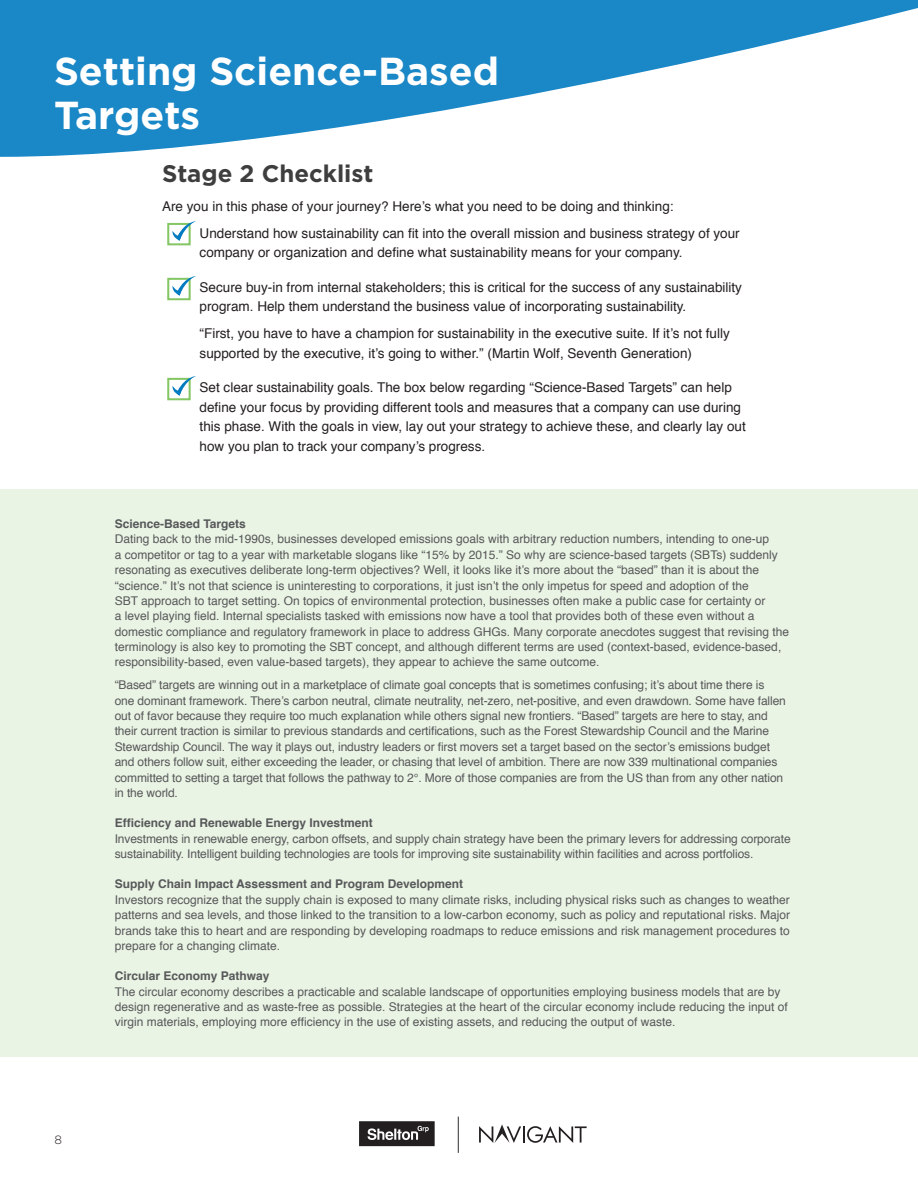
<style>
.page{position:relative;width:918px;height:1188px;background:#fff}
.page>*{position:absolute;margin:0;border:0;box-sizing:border-box;transform-origin:0 0}
.t1{font:700 39px "Gotham";color:#fff}
.t2{font:700 24px "Gotham";color:#3e3e3f}
.t3{font:13.5px/19.5px "Helvetica";color:#231f20}
.t4{font:12px/15.3px "Helvetica";color:#57585a}
.t5{font:300 12px "Gotham";color:#231f20}
.s1{font-weight:700}
</style>
<div class="page">
<div style="left:0;top:489px;width:918px;height:567px;background:#e8f3e1"></div>
<svg style="left:0;top:0;width:918px;height:157px;fill:#1a87c6"></svg>
<div style="left:167px;top:223px;width:24px;height:22px;border:2px solid #76c052"></div>
<svg style="left:172px;top:221px;width:24px;height:20px"></svg>
<div style="left:167px;top:278px;width:24px;height:22px;border:2px solid #76c052"></div>
<svg style="left:172px;top:276px;width:24px;height:20px"></svg>
<div style="left:167px;top:378px;width:24px;height:22px;border:2px solid #76c052"></div>
<svg style="left:172px;top:376px;width:24px;height:20px"></svg>
<svg style="left:359px;top:1121px;width:76px;height:25px;background:#484445"></svg>
<svg style="left:479px;top:1124px;width:108px;height:19px"></svg>
<hr style="left:458px;top:1117px;width:1px;height:36px;background:#231f20">
<p class="t1" style="left:54px;top:46px;width:447px">Setting Science-Based</p>
<p class="t1" style="left:54px;top:89px;width:148px">Targets</p>
<p class="t2" style="left:162px;top:157px;width:213px">Stage 2 Checklist</p>
<p class="t3" style="left:162px;top:197px;width:513px">Are you in this phase of your journey? Here’s what you need to be doing and thinking:</p>
<p class="t3" style="left:200px;top:224px;width:542px">Understand how sustainability can fit into the overall mission and business strategy of your company or organization and define what sustainability means for your company.</p>
<p class="t3" style="left:200px;top:278px;width:544px">Secure buy-in from internal stakeholders; this is critical for the success of any sustainability program. Help them understand the business value of incorporating sustainability.</p>
<p class="t3" style="left:200px;top:324px;width:532px">“First, you have to have a champion for sustainability in the executive suite. If it’s not fully supported by the executive, it’s going to wither.” (Martin Wolf, Seventh Generation)</p>
<p class="t3" style="left:200px;top:378px;width:548px">Set clear sustainability goals. The box below regarding “Science-Based Targets” can help define your focus by providing different tools and measures that a company can use during this phase. With the goals in view, lay out your strategy to achieve these, and clearly lay out how you plan to track your company’s progress.</p>
<p class="t5" style="left:55px;top:1132px;width:9px">8</p>
<p class="t4" style="left:115px;top:517px;width:676px"><span class="s1">Science-Based Targets<br></span>Dating back to the mid-1990s, businesses developed emissions goals with arbitrary reduction numbers, intending to one-up<br>a competitor or tag to a year with marketable slogans like “15% by 2015.” So why are science-based targets (SBTs) suddenly resonating as executives deliberate long-term objectives? Well, it looks like it’s more about the “based” than it is about the “science.” It’s not that science is uninteresting to corporations, it just isn’t the only impetus for speed and adoption of the<br>SBT approach to target setting. On topics of environmental protection, businesses often make a public case for certainty or<br>a level playing field. Internal specialists tasked with emissions now have a tool that provides both of these even without a domestic compliance and regulatory framework in place to address GHGs. Many corporate anecdotes suggest that revising the terminology is also key to promoting the SBT concept, and although different terms are used (context-based, evidence-based, responsibility-based, even value-based targets), they appear to achieve the same outcome.</p>
<p class="t4" style="left:115px;top:678px;width:673px">“Based” targets are winning out in a marketplace of climate goal concepts that is sometimes confusing; it’s about time there is one dominant framework. There’s carbon neutral, climate neutrality, net-zero, net-positive, and even drawdown. Some have fallen out of favor because they require too much explanation while others signal new frontiers. “Based” targets are here to stay, and their current traction is similar to previous standards and certifications, such as the Forest Stewardship Council and the Marine Stewardship Council. The way it plays out, industry leaders or first movers set a target based on the sector’s emissions budget and others follow suit, either exceeding the leader, or chasing that level of ambition. There are now 339 multinational companies committed to setting a target that follows the pathway to 2°. More of those companies are from the US than from any other nation in the world.</p>
<p class="t4" style="left:115px;top:816px;width:677px"><span class="s1">Efficiency and Renewable Energy Investment<br></span>Investments in renewable energy, carbon offsets, and supply chain strategy have been the primary levers for addressing corporate sustainability. Intelligent building technologies are tools for improving site sustainability within facilities and across portfolios.</p>
<p class="t4" style="left:115px;top:877px;width:677px"><span class="s1">Supply Chain Impact Assessment and Program Development<br></span>Investors recognize that the supply chain is exposed to many climate risks, including physical risks such as changes to weather patterns and sea levels, and those linked to the transition to a low-carbon economy, such as policy and reputational risks. Major brands take this to heart and are responding by developing roadmaps to reduce emissions and risk management procedures to prepare for a changing climate.</p>
<p class="t4" style="left:115px;top:969px;width:674px"><span class="s1">Circular Economy Pathway<br></span>The circular economy describes a practicable and scalable landscape of opportunities employing business models that are by design regenerative and as waste-free as possible. Strategies at the heart of the circular economy include reducing the input of virgin materials, employing more efficiency in the use of existing assets, and reducing the output of waste.</p>
</div>
